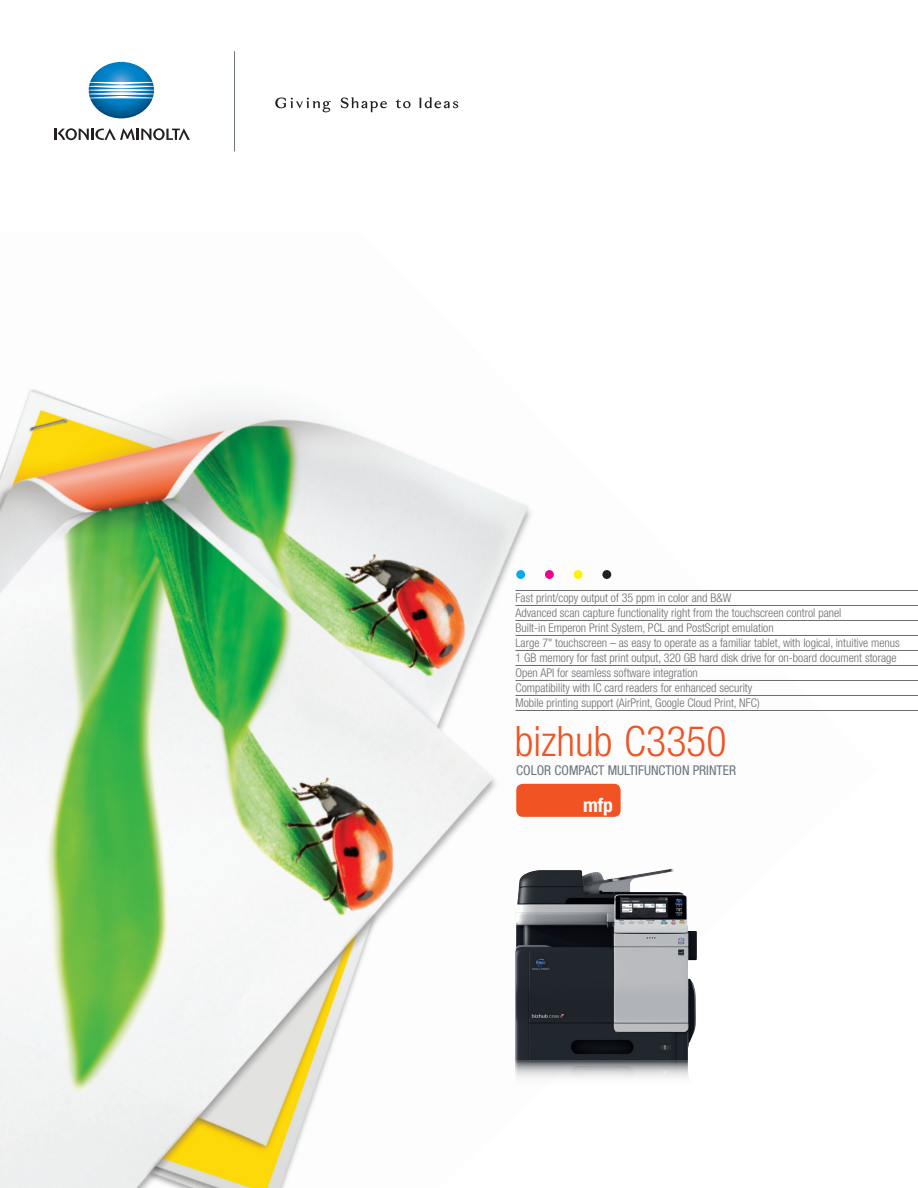
<style>
.page{position:relative;width:918px;height:1188px;background:#fff}
.page>*{position:absolute;margin:0;border:0;box-sizing:border-box;transform-origin:0 0}
.t1{font:300 condensed 42px "Helvetica Neue LT Std";letter-spacing:.005em;color:#f15322}
.t2{font:700 condensed 19.5px "Helvetica Neue LT Std";color:#fff}
.t3{font:condensed 13.5px "Helvetica Neue LT Std";color:#6a747b}
.t4{font:300 condensed 12px/15px "Helvetica Neue LT Std";color:#6c6d70}
</style>
<div class="page">
<img style="left:0;top:389px;width:674px;height:799px">
<img style="left:89px;top:62px;width:65px;height:56px">
<svg style="left:55px;top:128px;width:135px;height:12px"></svg>
<svg style="left:341px;top:97px;width:46px;height:15px"></svg>
<svg style="left:420px;top:97px;width:38px;height:11px"></svg>
<svg style="left:275px;top:97px;width:56px;height:15px"></svg>
<svg style="left:396px;top:99px;width:15px;height:9px"></svg>
<hr style="left:234px;top:51px;width:1px;height:100px;background:#6a747b">
<div style="left:516px;top:784px;width:105px;height:33px;background:#f15322;border-radius:7px"></div>
<img style="left:515px;top:870px;width:182px;height:318px">
<hr style="left:516px;top:590px;width:402px;height:1px;background:#6c6d70">
<hr style="left:516px;top:605px;width:402px;height:1px;background:#6c6d70">
<hr style="left:516px;top:620px;width:402px;height:1px;background:#6c6d70">
<hr style="left:516px;top:635px;width:402px;height:1px;background:#6c6d70">
<hr style="left:516px;top:650px;width:402px;height:1px;background:#6c6d70">
<hr style="left:516px;top:665px;width:402px;height:1px;background:#6c6d70">
<hr style="left:516px;top:680px;width:402px;height:1px;background:#6c6d70">
<hr style="left:516px;top:695px;width:402px;height:1px;background:#6c6d70">
<hr style="left:516px;top:710px;width:402px;height:1px;background:#6c6d70">
<svg style="left:516px;top:570px;width:9px;height:9px"></svg>
<svg style="left:545px;top:570px;width:9px;height:9px"></svg>
<svg style="left:574px;top:570px;width:9px;height:9px"></svg>
<svg style="left:602px;top:570px;width:9px;height:9px"></svg>
<p class="t4" style="left:516px;top:590px;width:386px">Fast print/copy output of 35 ppm in color and B&amp;W<br>Advanced scan capture functionality right from the touchscreen control panel<br>Built-in Emperon Print System, PCL and PostScript emulation<br>Large 7" touchscreen – as easy to operate as a familiar tablet, with logical, intuitive menus 1 GB memory for fast print output, 320 GB hard disk drive for on-board document storage Open API for seamless software integration<br>Compatibility with IC card readers for enhanced security<br>Mobile printing support (AirPrint, Google Cloud Print, NFC)</p>
<h1 class="t1" style="left:515px;top:717px;width:213px">bizhub C3350</h1>
<p class="t3" style="left:516px;top:763px;width:221px">COLOR COMPACT MULTIFUNCTION PRINTER</p>
<h2 class="t2" style="left:583px;top:794px;width:31px">mfp</h2>
</div>
